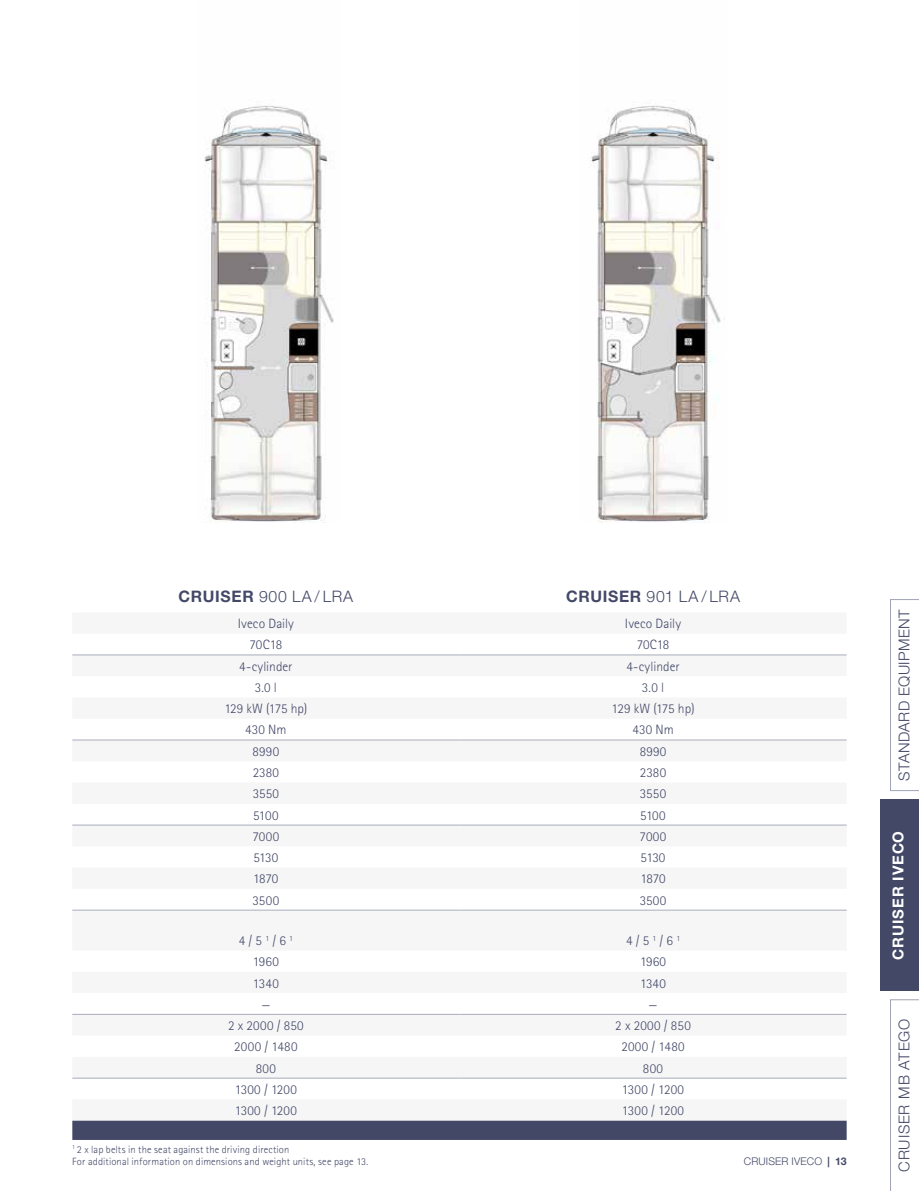
<style>
.page{position:relative;width:919px;height:1191px;background:#fff}
.page>*{position:absolute;margin:0;border:0;box-sizing:border-box;transform-origin:0 0}
.t1{font:300 15.75px "Helvetica Neue LT Pro";letter-spacing:.045em;color:#434867}
.t2{font:300 15px "Helvetica Neue";letter-spacing:.035em;color:#434867}
.t3{font:300 15px "Helvetica Neue";letter-spacing:.055em;color:#434867}
.t4{font:700 15px "Helvetica Neue";letter-spacing:.065em;color:#fff}
.t5{font:300 13.5px "Rotis Sans Serif Pro";letter-spacing:.01em;color:#434867}
.t6{font:300 13.5px "Rotis Sans Serif Pro";letter-spacing:-.01em;color:#434867}
.t7{font:300 10.5px/12.6px "Rotis Sans Serif Pro";letter-spacing:.015em;color:#434867}
.t8{font:300 10.5px "Helvetica Neue LT Pro";letter-spacing:.015em;color:#434867}
.s1{font-weight:700}
</style>
<div class="page">
<div style="left:880px;top:799px;width:38px;height:192px;background:#434867"></div>
<svg style="left:890px;top:999px;width:28px;height:192px"></svg>
<img style="left:204px;top:106px;width:130px;height:417px">
<img style="left:591px;top:106px;width:134px;height:417px">
<svg style="left:890px;top:599px;width:28px;height:191px"></svg>
<svg style="left:72px;top:655px;width:774px;height:423px;fill:#f6f6f7"></svg>
<div style="left:72px;top:1120px;width:774px;height:20px;background:#434867"></div>
<hr style="left:72px;top:654px;width:387px;height:1px;background:#aaadbb">
<hr style="left:459px;top:654px;width:387px;height:1px;background:#aaadbb">
<hr style="left:72px;top:739px;width:387px;height:1px;background:#aaadbb">
<hr style="left:459px;top:739px;width:387px;height:1px;background:#aaadbb">
<hr style="left:72px;top:825px;width:387px;height:1px;background:#aaadbb">
<hr style="left:459px;top:825px;width:387px;height:1px;background:#aaadbb">
<hr style="left:72px;top:910px;width:387px;height:1px;background:#aaadbb">
<hr style="left:459px;top:910px;width:387px;height:1px;background:#aaadbb">
<hr style="left:72px;top:1014px;width:387px;height:1px;background:#aaadbb">
<hr style="left:459px;top:1014px;width:387px;height:1px;background:#aaadbb">
<hr style="left:72px;top:1078px;width:387px;height:1px;background:#aaadbb">
<hr style="left:459px;top:1078px;width:387px;height:1px;background:#aaadbb">
<p class="t1" style="left:179px;top:586px;width:176px"><span class="s1">CRUISER</span> 900 LA / LRA</p>
<p class="t1" style="left:566px;top:586px;width:175px"><span class="s1">CRUISER</span> 901 LA / LRA</p>
<p class="t5" style="left:238px;top:616px;width:58px">Iveco Daily</p>
<p class="t5" style="left:625px;top:616px;width:58px">Iveco Daily</p>
<p class="t5" style="left:249px;top:637px;width:34px">70C18</p>
<p class="t5" style="left:636px;top:637px;width:34px">70C18</p>
<p class="t5" style="left:239px;top:658px;width:55px">4-cylinder</p>
<p class="t5" style="left:626px;top:658px;width:55px">4-cylinder</p>
<p class="t5" style="left:255px;top:679px;width:24px">3.0 l</p>
<p class="t5" style="left:642px;top:679px;width:24px">3.0 l</p>
<p class="t6" style="left:224px;top:701px;width:84px">129 kW (175 hp)</p>
<p class="t6" style="left:611px;top:701px;width:84px">129 kW (175 hp)</p>
<p class="t5" style="left:245px;top:722px;width:43px">430 Nm</p>
<p class="t5" style="left:632px;top:722px;width:43px">430 Nm</p>
<p class="t5" style="left:252px;top:743px;width:28px">8990</p>
<p class="t5" style="left:639px;top:743px;width:28px">8990</p>
<p class="t5" style="left:253px;top:764px;width:28px">2380</p>
<p class="t5" style="left:639px;top:764px;width:28px">2380</p>
<p class="t5" style="left:253px;top:786px;width:28px">3550</p>
<p class="t5" style="left:639px;top:786px;width:28px">3550</p>
<p class="t5" style="left:253px;top:807px;width:27px">5100</p>
<p class="t5" style="left:640px;top:807px;width:27px">5100</p>
<p class="t5" style="left:252px;top:828px;width:28px">7000</p>
<p class="t5" style="left:639px;top:828px;width:28px">7000</p>
<p class="t5" style="left:253px;top:849px;width:26px">5130</p>
<p class="t5" style="left:640px;top:849px;width:26px">5130</p>
<p class="t5" style="left:253px;top:871px;width:27px">1870</p>
<p class="t5" style="left:640px;top:871px;width:27px">1870</p>
<p class="t5" style="left:252px;top:892px;width:28px">3500</p>
<p class="t5" style="left:639px;top:892px;width:28px">3500</p>
<p class="t5" style="left:239px;top:932px;width:56px">4 / 5 <sup>1</sup> / 6 <sup>1</sup></p>
<p class="t5" style="left:626px;top:932px;width:56px">4 / 5 <sup>1</sup> / 6 <sup>1</sup></p>
<p class="t5" style="left:253px;top:954px;width:28px">1960</p>
<p class="t5" style="left:640px;top:954px;width:28px">1960</p>
<p class="t5" style="left:253px;top:975px;width:27px">1340</p>
<p class="t5" style="left:640px;top:975px;width:27px">1340</p>
<p class="t5" style="left:261px;top:996px;width:11px">—</p>
<p class="t5" style="left:648px;top:996px;width:11px">—</p>
<p class="t5" style="left:228px;top:1017px;width:77px">2 x 2000 / 850</p>
<p class="t5" style="left:615px;top:1017px;width:77px">2 x 2000 / 850</p>
<p class="t5" style="left:234px;top:1039px;width:65px">2000 / 1480</p>
<p class="t5" style="left:621px;top:1039px;width:65px">2000 / 1480</p>
<p class="t5" style="left:256px;top:1060px;width:22px">800</p>
<p class="t5" style="left:643px;top:1060px;width:22px">800</p>
<p class="t5" style="left:235px;top:1081px;width:64px">1300 / 1200</p>
<p class="t5" style="left:622px;top:1081px;width:64px">1300 / 1200</p>
<p class="t5" style="left:235px;top:1102px;width:64px">1300 / 1200</p>
<p class="t5" style="left:622px;top:1102px;width:64px">1300 / 1200</p>
<p class="t7" style="left:72px;top:1143px;width:297px"><sup>1</sup> 2 x lap belts in the seat against the driving direction<br>For additional information on dimensions and weight units, see page 13.</p>
<p class="t8" style="left:743px;top:1155px;width:104px">CRUISER IVECO <span class="s1">| 13</span></p>
<p class="t2" style="left:894px;top:780px;width:173px;rotate:-90deg">STANDARD EQUIPMENT</p>
<p class="t4" style="left:888px;top:960px;width:131px;rotate:-90deg">CRUISER IVECO</p>
<p class="t3" style="left:894px;top:1171px;width:154px;rotate:-90deg">CRUISER MB ATEGO</p>
</div>
